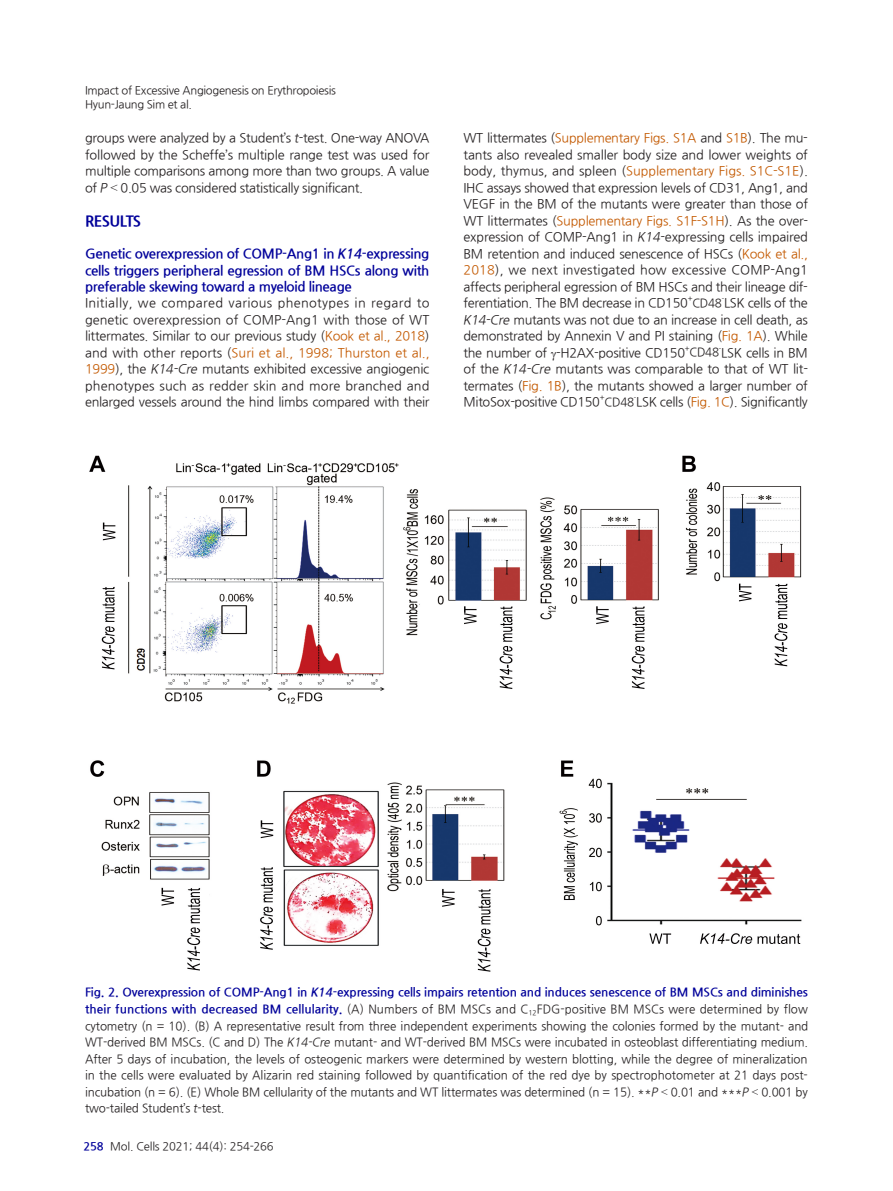
<style>
.page{position:relative;width:893px;height:1191px;background:#fff}
.page>*{position:absolute;margin:0;border:0;box-sizing:border-box;transform-origin:0 0}
.t1{font:800 15px "Nanum Gothic";letter-spacing:-.04em;color:#00009a}
.t2{font:700 13.5px/16.5px "Nanum Gothic";letter-spacing:-.025em;color:#00009a;text-align:justify}
.t3{font:12.75px/16.5px "Nanum Gothic";letter-spacing:-.025em;color:#231f20;text-align:justify}
.t4{font:12px/16.5px "Nanum Gothic";letter-spacing:-.01em;color:#231f20;text-align:justify}
.t5{font:11.25px/13.5px "Nanum Gothic";letter-spacing:-.025em;color:#231f20}
.t6{font:7.5px "Nanum Gothic";color:#231f20}
.s1{font-style:italic}
.s2{font-family:"Times New Roman"}
.s3{color:#c35900}
.s4{font-size:12px}
.s5{font-weight:700;color:#00009a}
.s6{font-weight:700;font-style:italic;color:#00009a}
</style>
<div class="page">
<img style="left:89px;top:455px;width:713px;height:517px">
<p class="t5" style="left:85px;top:84px;width:252px">Impact of Excessive Angiogenesis on Erythropoiesis<br>Hyun-Jaung Sim et al.</p>
<p class="t3" style="left:85px;top:130px;width:346px">groups were analyzed by a Student’s <span class="s1">t</span>-test. One-way ANOVA followed by the Scheffe’s multiple range test was used for multiple comparisons among more than two groups. A value of <span class="s1">P</span> <span class="s2">&lt;</span> 0.05 was considered statistically significant.</p>
<p class="t1" style="left:85px;top:213px;width:58px">RESULTS</p>
<p class="t2" style="left:85px;top:246px;width:346px">Genetic overexpression of COMP-Ang1 in <span class="s1">K14</span>-expressing cells triggers peripheral egression of BM HSCs along with preferable skewing toward a myeloid lineage</p>
<p class="t3" style="left:85px;top:295px;width:346px">Initially, we compared various phenotypes in regard to genetic overexpression of COMP-Ang1 with those of WT littermates. Similar to our previous study (<span class="s3">Kook et al., 2018</span>) and with other reports (<span class="s3">Suri et al., 1998; Thurston et al., 1999</span>), the <span class="s1">K14-Cre</span> mutants exhibited excessive angiogenic phenotypes such as redder skin and more branched and enlarged vessels around the hind limbs compared with their</p>
<p class="t3" style="left:463px;top:130px;width:346px">WT littermates (<span class="s3">Supplementary Figs. S1A</span> and <span class="s3">S1B</span>). The mu&shy;tants also revealed smaller body size and lower weights of body, thymus, and spleen (<span class="s3">Supplementary Figs. S1C-S1E</span>).<br>IHC assays showed that expression levels of CD31, Ang1, and VEGF in the BM of the mutants were greater than those of WT littermates (<span class="s3">Supplementary Figs. S1F-S1H</span>). As the over&shy;expression of COMP-Ang1 in <span class="s1">K14</span>-expressing cells impaired BM retention and induced senescence of HSCs (<span class="s3">Kook et al., 2018</span>), we next investigated how excessive COMP-Ang1 affects peripheral egression of BM HSCs and their lineage dif&shy;ferentiation. The BM decrease in CD150 <span class="s4">CD48</span><sup>-</sup>LSK cells of the</p>
<p class="t6" style="left:688px;top:295px;width:6px">+</p>
<p class="t3" style="left:463px;top:311px;width:347px"><span class="s1">K14-Cre</span> mutants was not due to an increase in cell death, as demonstrated by Annexin V and PI staining (<span class="s3">Fig. 1A</span>). While the number of -H2AX-positive CD150 <span class="s4">CD48</span><sup>-</sup>LSK cells in BM</p>
<p class="t6" style="left:685px;top:345px;width:6px">+</p>
<p class="t3" style="left:463px;top:361px;width:346px">of the <span class="s1">K14-Cre</span> mutants was comparable to that of WT lit&shy;termates (<span class="s3">Fig. 1B</span>), the mutants showed a larger number of MitoSox-positive CD150 <span class="s4">CD48</span><sup>-</sup>LSK cells (<span class="s3">Fig. 1C</span>). Significantly</p>
<p class="t6" style="left:600px;top:394px;width:6px">+</p>
<p class="t4" style="left:85px;top:984px;width:725px"><span class="s5">Fig. 2. Overexpression of COMP-Ang1 in</span> <span class="s6">K14</span><span class="s5">-expressing cells impairs retention and induces senescence of BM MSCs and diminishes their functions with decreased BM cellularity.</span> (A) Numbers of BM MSCs and C<sub>12</sub>FDG-positive BM MSCs were determined by flow cytometry (n = 10). (B) A representative result from three independent experiments showing the colonies formed by the mutant- and WT-derived BM MSCs. (C and D) The <span class="s1">K14-Cre</span> mutant- and WT-derived BM MSCs were incubated in osteoblast differentiating medium.<br>After 5 days of incubation, the levels of osteogenic markers were determined by western blotting, while the degree of mineralization in the cells were evaluated by Alizarin red staining followed by quantification of the red dye by spectrophotometer at 21 days post&shy;incubation (n = 6). (E) Whole BM cellularity of the mutants and WT littermates was determined (n = 15). **<span class="s1">P</span> <span class="s2">&lt;</span> 0.01 and ***<span class="s1">P</span> <span class="s2">&lt;</span> 0.001 by two-tailed Student’s <span class="s1">t</span>-test.</p>
<p class="t5" style="left:83px;top:1139px;width:192px"><span class="s5">258</span> Mol. Cells 2021; 44(4): 254-266</p>
</div>
